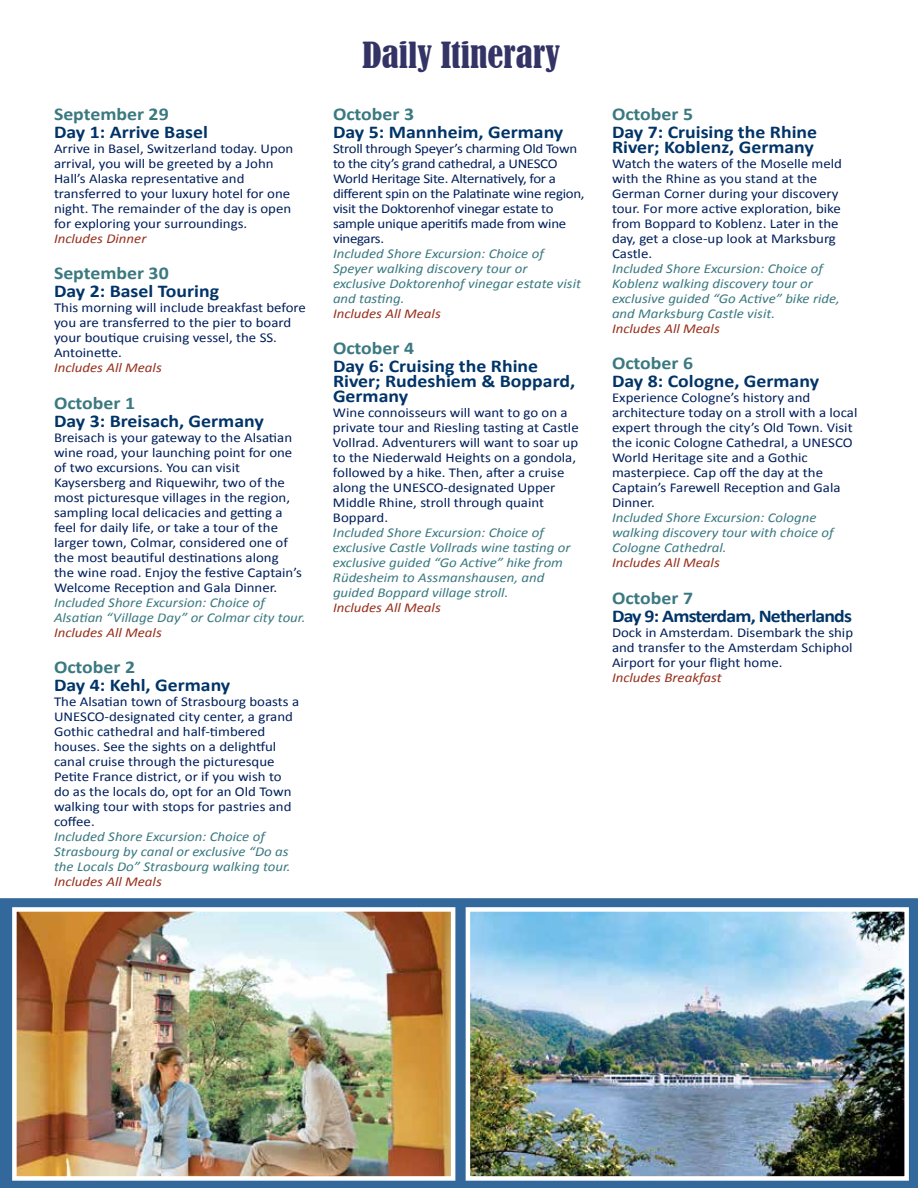
<style>
.page{position:relative;width:918px;height:1188px;background:#fff}
.page>*{position:absolute;margin:0;border:0;box-sizing:border-box;transform-origin:0 0}
.t1{font:condensed 33.75px "Bernard";color:#336;scale:1.05 1}
.t2{font:700 18px/15px "Calibri";color:#003468;scale:1.1 1}
.t3{font:700 18px "Calibri";color:#3a7980;scale:1.1 1}
.t4{font:700 18px "Calibri";letter-spacing:-.04em;color:#003468;scale:1.1 1}
.t5{font:13.5px/15px "Calibri";color:#001f5b;scale:1.1 1}
.t6{font:italic 13.5px/15px "Calibri";color:#3a7980;scale:1.1 1}
.t7{font:13.5px/15px "Calibri";letter-spacing:-.02em;color:#001f5b;scale:1.1 1}
.t8{font:italic 13.5px "Calibri";color:#972f1b;scale:1.1 1}
</style>
<div class="page">
<div style="left:1px;top:899px;width:916px;height:288px;background:#33689c"></div>
<div style="left:0;top:898px;width:918px;height:290px;border:2px solid #33689c"></div>
<img style="left:17px;top:912px;width:433px;height:264px">
<div style="left:12px;top:907px;width:443px;height:274px;border:4px solid #fff"></div>
<img style="left:471px;top:912px;width:433px;height:264px">
<div style="left:466px;top:907px;width:443px;height:274px;border:4px solid #fff"></div>
<h2 class="t3" style="left:54px;top:102px;width:106px">September 29</h2>
<h2 class="t2" style="left:54px;top:124px;width:141px">Day 1: Arrive Basel</h2>
<p class="t5" style="left:54px;top:141px;width:219px">Arrive in Basel, Switzerland today. Upon arrival, you will be greeted by a John Hall’s Alaska representative and transferred to your luxury hotel for one night. The remainder of the day is open for exploring your surroundings.</p>
<p class="t8" style="left:54px;top:229px;width:86px">Includes Dinner</p>
<h2 class="t3" style="left:54px;top:262px;width:106px">September 30</h2>
<h2 class="t2" style="left:54px;top:284px;width:152px">Day 2: Basel Touring</h2>
<p class="t5" style="left:54px;top:300px;width:231px">This morning will include breakfast before you are transferred to the pier to board your boutique cruising vessel, the SS.<br>Antoinette.</p>
<p class="t8" style="left:54px;top:358px;width:100px">Includes All Meals</p>
<h2 class="t3" style="left:54px;top:391px;width:75px">October 1</h2>
<h2 class="t2" style="left:54px;top:413px;width:192px">Day 3: Breisach, Germany</h2>
<p class="t5" style="left:54px;top:430px;width:227px">Breisach is your gateway to the Alsatian wine road, your launching point for one of two excursions. You can visit Kaysersberg and Riquewihr, two of the most picturesque villages in the region, sampling local delicacies and getting a feel for daily life, or take a tour of the larger town, Colmar, considered one of the most beautiful destinations along the wine road. Enjoy the festive Captain’s Welcome Reception and Gala Dinner.</p>
<p class="t6" style="left:54px;top:594px;width:230px">Included Shore Excursion: Choice of<br>Alsatian “Village Day” or Colmar city tour.</p>
<p class="t8" style="left:54px;top:623px;width:100px">Includes All Meals</p>
<h2 class="t3" style="left:54px;top:656px;width:75px">October 2</h2>
<h2 class="t2" style="left:54px;top:678px;width:162px">Day 4: Kehl, Germany</h2>
<p class="t5" style="left:54px;top:694px;width:224px">The Alsatian town of Strasbourg boasts a UNESCO-designated city center, a grand Gothic cathedral and half-timbered houses. See the sights on a delightful canal cruise through the picturesque Petite France district, or if you wish to do as the locals do, opt for an Old Town walking tour with stops for pastries and coffee.</p>
<p class="t6" style="left:54px;top:829px;width:217px">Included Shore Excursion: Choice of<br>Strasbourg by canal or exclusive “Do as the Locals Do” Strasbourg walking tour.</p>
<p class="t8" style="left:54px;top:873px;width:100px">Includes All Meals</p>
<h1 class="t1" style="left:363px;top:35px;width:190px">Daily Itinerary</h1>
<h2 class="t3" style="left:333px;top:102px;width:75px">October 3</h2>
<h2 class="t2" style="left:333px;top:124px;width:211px">Day 5: Mannheim, Germany</h2>
<p class="t7" style="left:333px;top:141px;width:230px">Stroll through Speyer’s charming Old Town to the city’s grand cathedral, a UNESCO World Heritage Site. Alternatively, for a different spin on the Palatinate wine region, visit the Doktorenhof vinegar estate to sample unique aperitifs made from wine vinegars.</p>
<p class="t6" style="left:333px;top:245px;width:227px">Included Shore Excursion: Choice of<br>Speyer walking discovery tour or exclusive Doktorenhof vinegar estate visit and tasting.</p>
<p class="t8" style="left:333px;top:304px;width:100px">Includes All Meals</p>
<h2 class="t3" style="left:333px;top:337px;width:75px">October 4</h2>
<h2 class="t2" style="left:333px;top:359px;width:222px">Day 6: Cruising the Rhine<br>River; Rudeshiem &amp; Boppard,<br>Germany</h2>
<p class="t5" style="left:333px;top:405px;width:225px">Wine connoisseurs will want to go on a private tour and Riesling tasting at Castle Vollrad. Adventurers will want to soar up to the Niederwald Heights on a gondola, followed by a hike. Then, after a cruise along the UNESCO-designated Upper Middle Rhine, stroll through quaint Boppard.</p>
<p class="t6" style="left:333px;top:525px;width:217px">Included Shore Excursion: Choice of exclusive Castle Vollrads wine tasting or exclusive guided “Go Active” hike from Rüdesheim to Assmanshausen, and guided Boppard village stroll.</p>
<p class="t8" style="left:333px;top:599px;width:100px">Includes All Meals</p>
<h2 class="t3" style="left:612px;top:102px;width:75px">October 5</h2>
<h2 class="t2" style="left:612px;top:124px;width:188px">Day 7: Cruising the Rhine<br>River; Koblenz, Germany</h2>
<p class="t5" style="left:612px;top:156px;width:211px">Watch the waters of the Moselle meld with the Rhine as you stand at the<br>German Corner during your discovery tour. For more active exploration, bike from Boppard to Koblenz. Later in the day, get a close-up look at Marksburg<br>Castle.</p>
<p class="t6" style="left:612px;top:260px;width:209px">Included Shore Excursion: Choice of Koblenz walking discovery tour or exclusive guided “Go Active” bike ride, and Marksburg Castle visit.</p>
<p class="t8" style="left:612px;top:319px;width:100px">Includes All Meals</p>
<h2 class="t3" style="left:612px;top:352px;width:75px">October 6</h2>
<h2 class="t2" style="left:612px;top:374px;width:190px">Day 8: Cologne, Germany</h2>
<p class="t5" style="left:612px;top:390px;width:225px">Experience Cologne’s history and architecture today on a stroll with a local expert through the city’s Old Town. Visit the iconic Cologne Cathedral, a UNESCO World Heritage site and a Gothic masterpiece. Cap off the day at the Captain’s Farewell Reception and Gala Dinner.</p>
<p class="t6" style="left:612px;top:510px;width:203px">Included Shore Excursion: Cologne walking discovery tour with choice of<br>Cologne Cathedral.</p>
<p class="t8" style="left:612px;top:554px;width:100px">Includes All Meals</p>
<h2 class="t3" style="left:612px;top:586px;width:75px">October 7</h2>
<h2 class="t4" style="left:612px;top:604px;width:220px">Day 9: Amsterdam, Netherlands</h2>
<p class="t5" style="left:612px;top:625px;width:221px;text-align:justify">Dock in Amsterdam. Disembark the ship and transfer to the Amsterdam Schiphol Airport for your flight home.</p>
<p class="t8" style="left:612px;top:668px;width:101px">Includes Breakfast</p>
</div>
